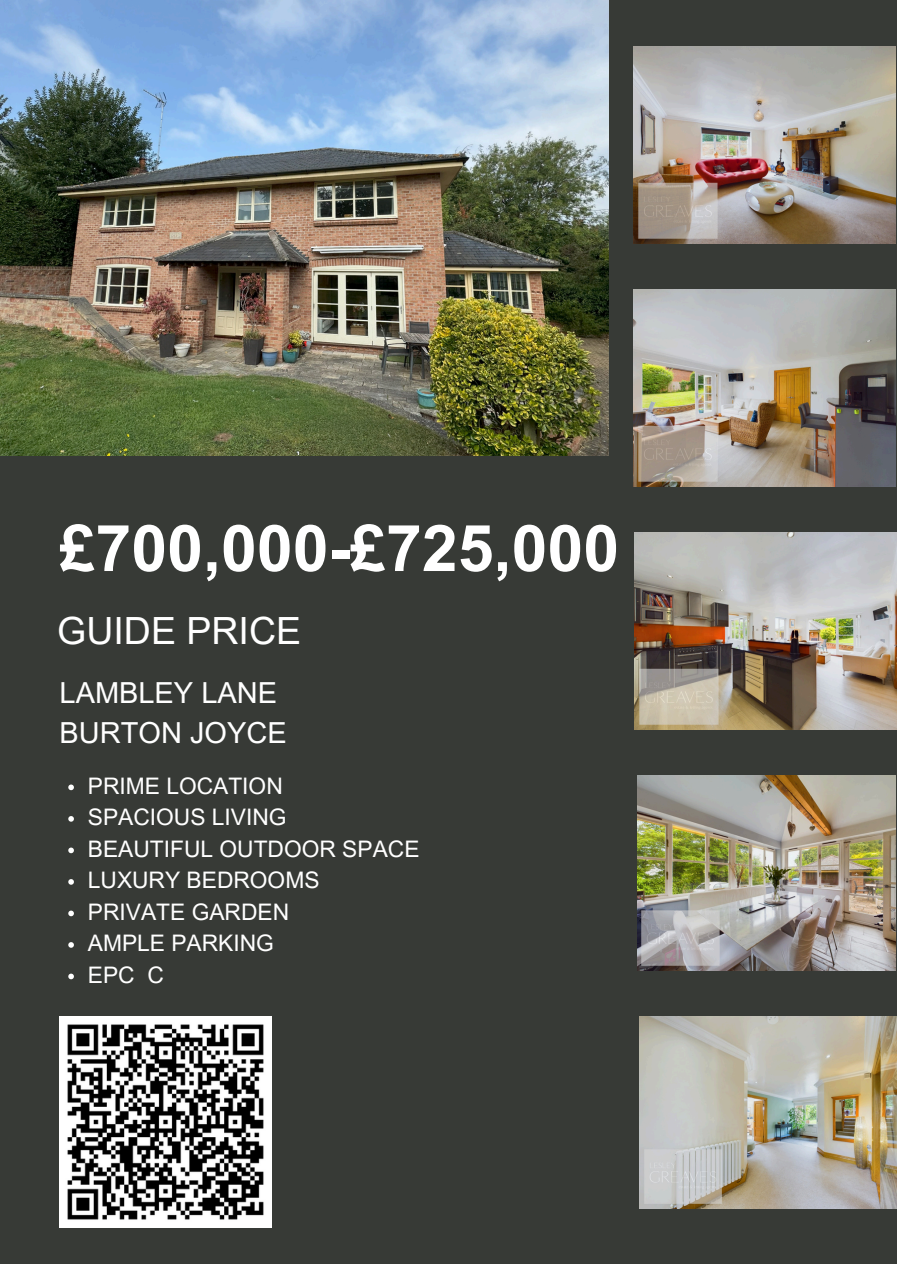
<style>
.page{position:relative;width:897px;height:1264px;background:#fff}
.page>*{position:absolute;margin:0;border:0;box-sizing:border-box;transform-origin:0 0}
.t1{font:700 64.5px "Arial";color:#fff}
.t2{font:37.5px "Arial";color:#fff}
.t3{font:28.95px/40.5px "Arial MT Pro";color:#fff}
.t4{font:22.8px "Arial MT Pro";color:#fff}
.s1{font-family:"Arial MT Pro"}
</style>
<div class="page">
<div style="left:0;top:0;width:897px;height:1263px;background:#373a36"></div>
<img style="left:0;top:0;width:608px;height:456px">
<img style="left:633px;top:289px;width:263px;height:197px">
<img style="left:633px;top:47px;width:263px;height:197px">
<img style="left:637px;top:775px;width:258px;height:195px">
<img style="left:634px;top:532px;width:262px;height:197px">
<img style="left:639px;top:1016px;width:257px;height:192px">
<img style="left:60px;top:1016px;width:211px;height:211px">
<svg style="left:68px;top:784px;width:6px;height:6px"></svg>
<svg style="left:68px;top:816px;width:6px;height:5px"></svg>
<svg style="left:68px;top:847px;width:6px;height:6px"></svg>
<svg style="left:68px;top:879px;width:6px;height:5px"></svg>
<svg style="left:68px;top:910px;width:6px;height:6px"></svg>
<svg style="left:68px;top:942px;width:6px;height:5px"></svg>
<svg style="left:68px;top:973px;width:6px;height:6px"></svg>
<p class="t1" style="left:60px;top:503px;width:561px"><span class="s1">£7</span>0<span class="s1">0,000</span>-£725,000</p>
<h2 class="t2" style="left:57px;top:604px;width:245px">GUIDE PRICE</h2>
<p class="t3" style="left:60px;top:675px;width:229px">LAMBLEY LANE<br>BURTON JOYCE</p>
<p class="t4" style="left:88px;top:777px;width:196px">PRIME LOCATION</p>
<p class="t4" style="left:88px;top:808px;width:200px">SPACIOUS LIVING</p>
<p class="t4" style="left:88px;top:840px;width:333px">BEAUTIFUL OUTDOOR SPACE</p>
<p class="t4" style="left:88px;top:871px;width:233px">LUXURY BEDROOMS</p>
<p class="t4" style="left:88px;top:903px;width:203px">PRIVATE GARDEN</p>
<p class="t4" style="left:88px;top:934px;width:188px">AMPLE PARKING</p>
<p class="t4" style="left:88px;top:966px;width:77px">EPC C</p>
</div>
